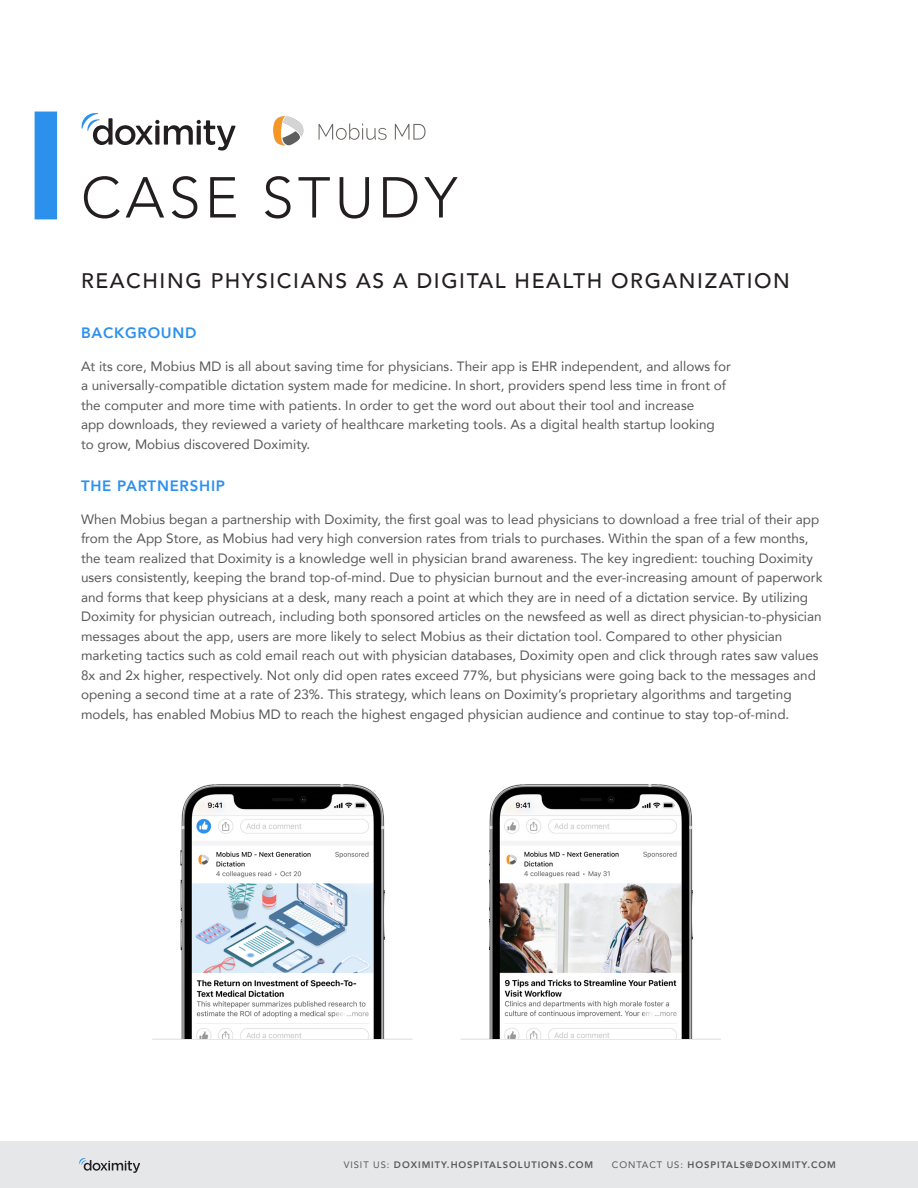
<style>
.page{position:relative;width:918px;height:1188px;background:#fff}
.page>*{position:absolute;margin:0;border:0;box-sizing:border-box;transform-origin:0 0}
.t1{font:300 57px "Avenir";letter-spacing:.075em;color:#231f20}
.Headline{font:500 21px "Avenir";letter-spacing:.075em;color:#231f20}
.Subhead_Black{font:800 15px "Avenir";letter-spacing:.05em;color:#2c90ed}
.Body_copy{font:13.5px/19.5px "Avenir";color:#57585a}
.t2{font:800 9.3px "Avenir";letter-spacing:.1em;color:#57585a}
.s1{font-weight:400}
</style>
<div class="page">
<div style="left:35px;top:112px;width:22px;height:107px;background:#2c90ed"></div>
<svg style="left:82px;top:113px;width:154px;height:38px"></svg>
<div style="left:0;top:1141px;width:918px;height:47px;background:#e6e7e9"></div>
<svg style="left:79px;top:1158px;width:61px;height:15px"></svg>
<img style="left:273px;top:116px;width:153px;height:30px">
<hr style="left:152px;top:1039px;width:261px;height:1px;background:#e6e7e9">
<hr style="left:461px;top:1039px;width:260px;height:1px;background:#e6e7e9">
<img style="left:181px;top:784px;width:203px;height:255px">
<img style="left:489px;top:784px;width:204px;height:255px">
<p class="t1" style="left:81px;top:164px;width:378px">CASE STUDY</p>
<p class="Headline" style="left:81px;top:263px;width:710px">REACHING PHYSICIANS AS A DIGITAL HEALTH ORGANIZATION</p>
<p class="Subhead_Black" style="left:81px;top:321px;width:117px">BACKGROUND</p>
<p class="Body_copy" style="left:81px;top:356px;width:652px">At its core, Mobius MD is all about saving time for physicians. Their app is EHR independent, and allows for a universally-compatible dictation system made for medicine. In short, providers spend less time in front of the computer and more time with patients. In order to get the word out about their tool and increase<br>app downloads, they reviewed a variety of healthcare marketing tools. As a digital health startup looking to grow, Mobius discovered Doximity.</p>
<p class="Subhead_Black" style="left:81px;top:474px;width:146px">THE PARTNERSHIP</p>
<p class="Body_copy" style="left:81px;top:509px;width:743px">When Mobius began a partnership with Doximity, the first goal was to lead physicians to download a free trial of their app from the App Store, as Mobius had very high conversion rates from trials to purchases. Within the span of a few months, the team realized that Doximity is a knowledge well in physician brand awareness. The key ingredient: touching Doximity users consistently, keeping the brand top-of-mind. Due to physician burnout and the ever-increasing amount of paperwork and forms that keep physicians at a desk, many reach a point at which they are in need of a dictation service. By utilizing Doximity for physician outreach, including both sponsored articles on the newsfeed as well as direct physician-to-physician messages about the app, users are more likely to select Mobius as their dictation tool. Compared to other physician marketing tactics such as cold email reach out with physician databases, Doximity open and click through rates saw values 8x and 2x higher, respectively. Not only did open rates exceed 77%, but physicians were going back to the messages and opening a second time at a rate of 23%. This strategy, which leans on Doximity’s proprietary algorithms and targeting models, has enabled Mobius MD to reach the highest engaged physician audience and continue to stay top-of-mind.</p>
<p class="t2" style="left:344px;top:1158px;width:251px"><span class="s1">VISIT US:</span> DOXIMITY.HOSPITALSOLUTIONS.COM</p>
<p class="t2" style="left:612px;top:1158px;width:226px"><span class="s1">CONTACT US:</span> HOSPITALS@DOXIMITY.COM</p>
</div>
